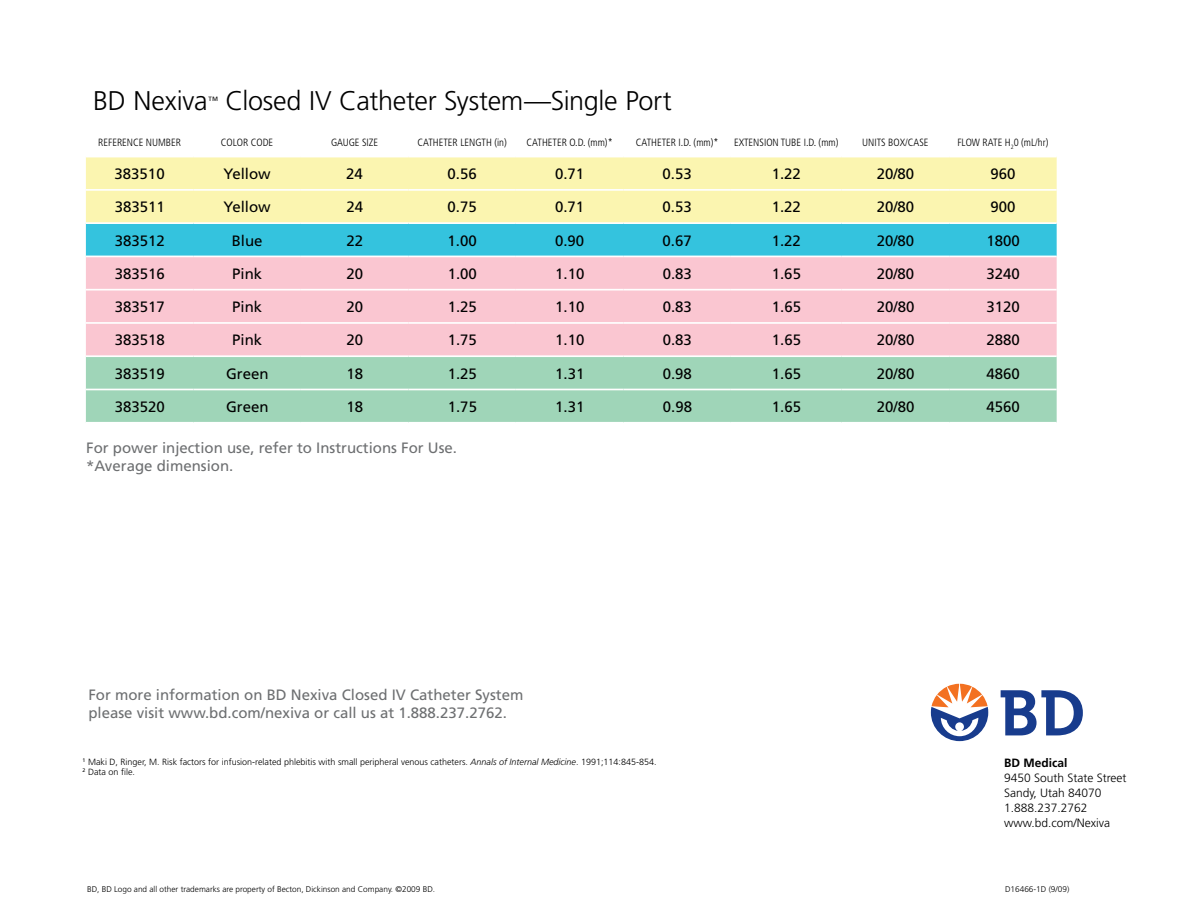
<style>
.page{position:relative;width:1188px;height:918px;background:#fff}
.page>*{position:absolute;margin:0;border:0;box-sizing:border-box;transform-origin:0 0}
.t1{font:300 27px "Frutiger";letter-spacing:-.01em;color:#000}
.t2{font:15px "Frutiger";color:#000}
.t3{font:15px/18px "Frutiger";color:#6d6f71}
.t4{font:300 12px/15px "Frutiger";color:#000}
.t5{font:700 12px "Frutiger";color:#000}
.t6{font:300 condensed 10.5px "Frutiger";color:#000}
.t7{font:300 10.5px "Frutiger";color:#000}
.t8{font:300 9px/10.8px "Frutiger";color:#000}
.t9{font:300 8.25px "Frutiger";color:#000}
.s1{font-style:italic}
</style>
<div class="page">
<hr style="left:1187px;top:618px;width:1px;height:300px;background:#fcc399">
<svg style="left:1001px;top:690px;width:82px;height:45px"></svg>
<svg style="left:931px;top:684px;width:57px;height:57px"></svg>
<div style="left:86px;top:157px;width:971px;height:65px;background:#fbf5b0"></div>
<div style="left:86px;top:224px;width:971px;height:32px;background:#34c3de"></div>
<div style="left:86px;top:257px;width:971px;height:98px;background:#fac6d1"></div>
<div style="left:86px;top:357px;width:971px;height:65px;background:#9fd5b8"></div>
<hr style="left:86px;top:189px;width:107px;height:2px;background:#fff">
<hr style="left:193px;top:189px;width:108px;height:2px;background:#fff">
<hr style="left:301px;top:189px;width:107px;height:2px;background:#fff">
<hr style="left:408px;top:189px;width:108px;height:2px;background:#fff">
<hr style="left:516px;top:189px;width:107px;height:2px;background:#fff">
<hr style="left:623px;top:189px;width:108px;height:2px;background:#fff">
<hr style="left:731px;top:189px;width:111px;height:2px;background:#fff">
<hr style="left:842px;top:189px;width:107px;height:2px;background:#fff">
<hr style="left:949px;top:189px;width:108px;height:2px;background:#fff">
<hr style="left:86px;top:289px;width:107px;height:2px;background:#fff">
<hr style="left:193px;top:289px;width:108px;height:2px;background:#fff">
<hr style="left:301px;top:289px;width:107px;height:2px;background:#fff">
<hr style="left:408px;top:289px;width:108px;height:2px;background:#fff">
<hr style="left:516px;top:289px;width:107px;height:2px;background:#fff">
<hr style="left:623px;top:289px;width:108px;height:2px;background:#fff">
<hr style="left:731px;top:289px;width:111px;height:2px;background:#fff">
<hr style="left:842px;top:289px;width:107px;height:2px;background:#fff">
<hr style="left:949px;top:289px;width:108px;height:2px;background:#fff">
<hr style="left:86px;top:322px;width:107px;height:2px;background:#fff">
<hr style="left:193px;top:322px;width:108px;height:2px;background:#fff">
<hr style="left:301px;top:322px;width:107px;height:2px;background:#fff">
<hr style="left:408px;top:322px;width:108px;height:2px;background:#fff">
<hr style="left:516px;top:322px;width:107px;height:2px;background:#fff">
<hr style="left:623px;top:322px;width:108px;height:2px;background:#fff">
<hr style="left:731px;top:322px;width:111px;height:2px;background:#fff">
<hr style="left:842px;top:322px;width:107px;height:2px;background:#fff">
<hr style="left:949px;top:322px;width:108px;height:2px;background:#fff">
<hr style="left:86px;top:389px;width:107px;height:1px;background:#fff">
<hr style="left:193px;top:389px;width:108px;height:1px;background:#fff">
<hr style="left:301px;top:389px;width:107px;height:1px;background:#fff">
<hr style="left:408px;top:389px;width:108px;height:1px;background:#fff">
<hr style="left:516px;top:389px;width:107px;height:1px;background:#fff">
<hr style="left:623px;top:389px;width:108px;height:1px;background:#fff">
<hr style="left:731px;top:389px;width:111px;height:1px;background:#fff">
<hr style="left:842px;top:389px;width:107px;height:1px;background:#fff">
<hr style="left:949px;top:389px;width:108px;height:1px;background:#fff">
<h1 class="t1" style="left:93px;top:85px;width:116px">BD Nexiva</h1>
<p class="t7" style="left:208px;top:94px;width:12px">™</p>
<h1 class="t1" style="left:226px;top:85px;width:448px">Closed IV Catheter System—Single Port</h1>
<p class="t6" style="left:98px;top:136px;width:82px">REFERENCE NUMBER</p>
<p class="t6" style="left:221px;top:136px;width:54px">COLOR CODE</p>
<p class="t6" style="left:331px;top:136px;width:49px">GAUGE SIZE</p>
<p class="t6" style="left:417px;top:136px;width:91px">CATHETER LENGTH (IN)</p>
<p class="t6" style="left:527px;top:136px;width:88px">CATHETER O.D. (MM)*</p>
<p class="t6" style="left:636px;top:136px;width:84px">CATHETER I .D. (MM)*</p>
<p class="t6" style="left:734px;top:136px;width:106px">EXTENSION TUBE I.D. (MM)</p>
<p class="t6" style="left:862px;top:136px;width:68px">U NITS BOX/CASE</p>
<p class="t6" style="left:957px;top:136px;width:93px">FLOW RATE H<sub>2</sub>0 (ML/HR)</p>
<p class="t2" style="left:115px;top:165px;width:52px">383510</p>
<p class="t2" style="left:224px;top:165px;width:49px">Yellow</p>
<p class="t2" style="left:346px;top:165px;width:18px">24</p>
<p class="t2" style="left:448px;top:165px;width:31px">0.56</p>
<p class="t2" style="left:555px;top:165px;width:31px">0.71</p>
<p class="t2" style="left:663px;top:165px;width:31px">0.53</p>
<p class="t2" style="left:772px;top:165px;width:31px">1.22</p>
<p class="t2" style="left:877px;top:165px;width:39px">20/80</p>
<p class="t2" style="left:990px;top:165px;width:27px">960</p>
<p class="t2" style="left:115px;top:198px;width:52px">383511</p>
<p class="t2" style="left:224px;top:198px;width:49px">Yellow</p>
<p class="t2" style="left:346px;top:198px;width:18px">24</p>
<p class="t2" style="left:448px;top:198px;width:31px">0.75</p>
<p class="t2" style="left:555px;top:198px;width:31px">0.71</p>
<p class="t2" style="left:663px;top:198px;width:31px">0.53</p>
<p class="t2" style="left:772px;top:198px;width:31px">1.22</p>
<p class="t2" style="left:877px;top:198px;width:39px">20/80</p>
<p class="t2" style="left:990px;top:198px;width:27px">900</p>
<p class="t2" style="left:115px;top:232px;width:52px">383512</p>
<p class="t2" style="left:232px;top:232px;width:32px">Blue</p>
<p class="t2" style="left:346px;top:232px;width:18px">22</p>
<p class="t2" style="left:448px;top:232px;width:31px">1.00</p>
<p class="t2" style="left:555px;top:232px;width:31px">0.90</p>
<p class="t2" style="left:663px;top:232px;width:31px">0.67</p>
<p class="t2" style="left:772px;top:232px;width:31px">1.22</p>
<p class="t2" style="left:877px;top:232px;width:39px">20/80</p>
<p class="t2" style="left:986px;top:232px;width:35px">1800</p>
<p class="t2" style="left:115px;top:265px;width:52px">383516</p>
<p class="t2" style="left:232px;top:265px;width:32px">Pink</p>
<p class="t2" style="left:346px;top:265px;width:18px">20</p>
<p class="t2" style="left:448px;top:265px;width:31px">1.00</p>
<p class="t2" style="left:555px;top:265px;width:31px">1.10</p>
<p class="t2" style="left:663px;top:265px;width:31px">0.83</p>
<p class="t2" style="left:772px;top:265px;width:31px">1.65</p>
<p class="t2" style="left:877px;top:265px;width:39px">20/80</p>
<p class="t2" style="left:986px;top:265px;width:35px">3240</p>
<p class="t2" style="left:115px;top:298px;width:52px">383517</p>
<p class="t2" style="left:232px;top:298px;width:32px">Pink</p>
<p class="t2" style="left:346px;top:298px;width:18px">20</p>
<p class="t2" style="left:448px;top:298px;width:31px">1.25</p>
<p class="t2" style="left:555px;top:298px;width:31px">1.10</p>
<p class="t2" style="left:663px;top:298px;width:31px">0.83</p>
<p class="t2" style="left:772px;top:298px;width:31px">1.65</p>
<p class="t2" style="left:877px;top:298px;width:39px">20/80</p>
<p class="t2" style="left:986px;top:298px;width:35px">3120</p>
<p class="t2" style="left:115px;top:331px;width:52px">383518</p>
<p class="t2" style="left:232px;top:331px;width:32px">Pink</p>
<p class="t2" style="left:346px;top:331px;width:18px">20</p>
<p class="t2" style="left:448px;top:331px;width:31px">1.75</p>
<p class="t2" style="left:555px;top:331px;width:31px">1.10</p>
<p class="t2" style="left:663px;top:331px;width:31px">0.83</p>
<p class="t2" style="left:772px;top:331px;width:31px">1.65</p>
<p class="t2" style="left:877px;top:331px;width:39px">20/80</p>
<p class="t2" style="left:986px;top:331px;width:35px">2880</p>
<p class="t2" style="left:115px;top:365px;width:52px">383519</p>
<p class="t2" style="left:226px;top:365px;width:44px">Green</p>
<p class="t2" style="left:347px;top:365px;width:18px">18</p>
<p class="t2" style="left:448px;top:365px;width:31px">1.25</p>
<p class="t2" style="left:555px;top:365px;width:31px">1.31</p>
<p class="t2" style="left:663px;top:365px;width:31px">0.98</p>
<p class="t2" style="left:772px;top:365px;width:31px">1.65</p>
<p class="t2" style="left:877px;top:365px;width:39px">20/80</p>
<p class="t2" style="left:986px;top:365px;width:35px">4860</p>
<p class="t2" style="left:115px;top:398px;width:52px">383520</p>
<p class="t2" style="left:226px;top:398px;width:44px">Green</p>
<p class="t2" style="left:347px;top:398px;width:18px">18</p>
<p class="t2" style="left:448px;top:398px;width:31px">1.75</p>
<p class="t2" style="left:555px;top:398px;width:31px">1.31</p>
<p class="t2" style="left:663px;top:398px;width:31px">0.98</p>
<p class="t2" style="left:772px;top:398px;width:31px">1.65</p>
<p class="t2" style="left:877px;top:398px;width:39px">20/80</p>
<p class="t2" style="left:987px;top:398px;width:35px">4560</p>
<p class="t3" style="left:86px;top:439px;width:372px">For power injection use, refer to Instructions For Use. *Average dimension.</p>
<p class="t3" style="left:88px;top:685px;width:437px">For more information on BD Nexiva Closed IV Catheter System please visit www.bd.com/nexiva or call us at 1.888.237.2762.</p>
<p class="t8" style="left:83px;top:756px;width:576px"><sup>1</sup> Maki D, Ringer, M. Risk factors for infusion-related phlebitis with small peripheral venous catheters. <span class="s1">Annals of Internal Medicine</span>. 1991;114:845-854.<br><sup>2</sup> Data on file.</p>
<p class="t5" style="left:1004px;top:755px;width:65px">BD Medical</p>
<p class="t4" style="left:1004px;top:770px;width:124px">9450 South State Street<br>Sandy, Utah 84070<br>1.888.237.2762 www.bd.com/Nexiva</p>
<p class="t9" style="left:87px;top:884px;width:350px">BD, BD Logo and all other trademarks are property of Becton, Dickinson and Company. ©2009 BD.</p>
<p class="t9" style="left:1005px;top:884px;width:66px">D16466-1D (9/09)</p>
</div>
